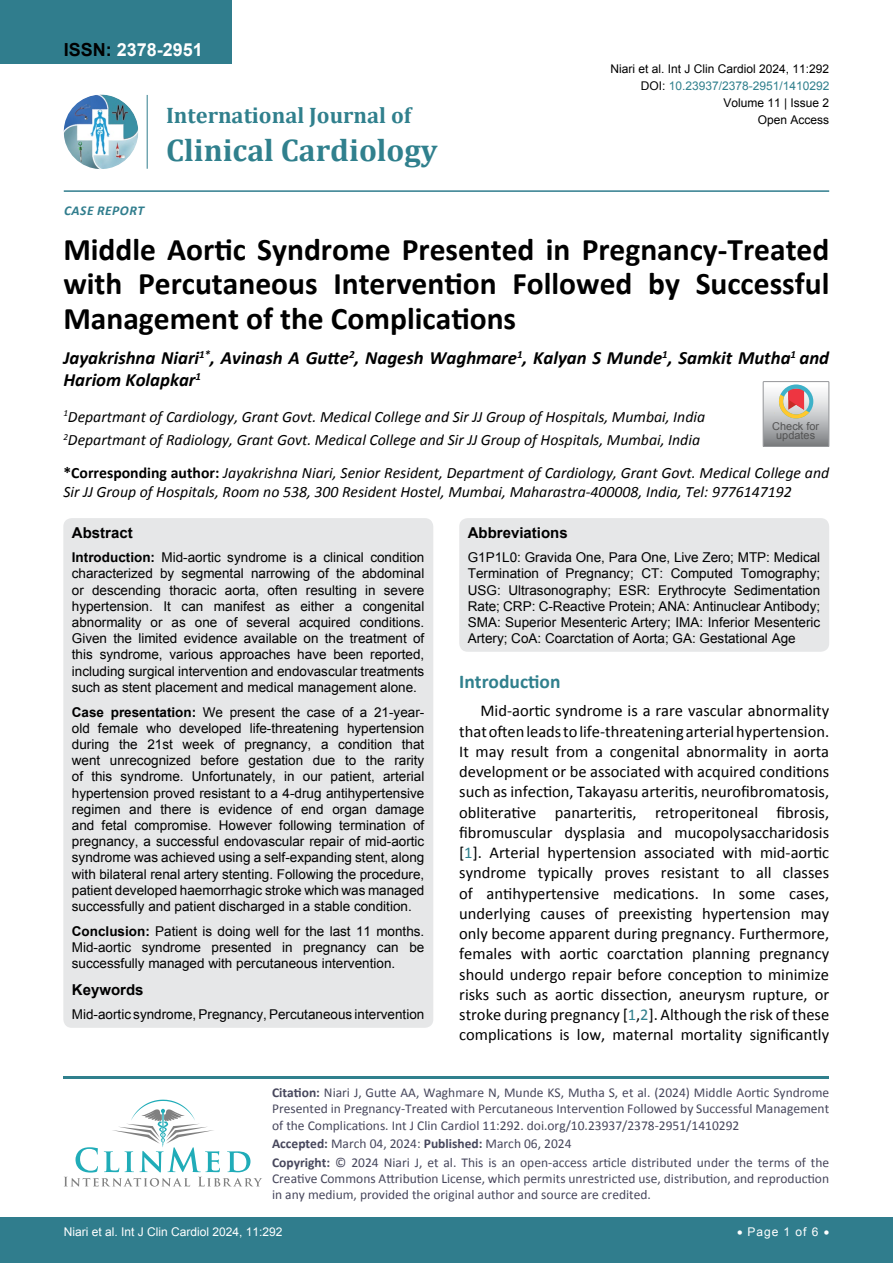
<style>
.page{position:relative;width:893px;height:1263px;background:#fff}
.page>*{position:absolute;margin:0;border:0;box-sizing:border-box;transform-origin:0 0}
.t1{font:700 31.5px/34.5px "Calibri";color:#000;text-align:justify}
.t2{font:700 31.5px "Cambria";color:#30808d}
.t3{font:700 22.5px "Cambria";color:#30808d}
.t4{font:700 19.5px "Calibri";color:#30808d}
.t5{font:italic 700 18.75px/22.5px "Calibri";color:#000}
.t6{font:700 18px "Arial";color:#fff}
.t7{font:16.5px/20.2px "Calibri";color:#000;text-align:justify}
.t8{font:italic 15.75px/23.1px "Calibri";color:#000}
.t9{font:700 15px "Arial";color:#000}
.t10{font:13.5px/16.2px "Arial";color:#000;text-align:justify}
.t11{font:13.5px/16.2px "Calibri";color:#47475c}
.t12{font:italic 700 13.5px "Calibri";letter-spacing:.04em;color:#307d8d}
.t13{font:12px "Arial";color:#000}
.t14{font:12px "Arial";color:#fff}
.t15{font:12px "Arial";color:#30808d}
.t16{font:10.8px/9.3px "Arial";color:#535353;text-align:center}
.s1{color:#000}
.s2{font-weight:700;font-style:normal}
.s3{font-weight:700}
.s4{color:#30808d}
</style>
<div class="page">
<img style="left:64px;top:95px;width:74px;height:74px;border-radius:37px">
<hr style="left:147px;top:95px;width:1px;height:74px;background:#307d8d">
<hr style="left:64px;top:190px;width:765px;height:2px;background:#307d8d">
<hr style="left:64px;top:1076px;width:765px;height:2px;background:#30808d">
<svg style="left:64px;top:1100px;width:198px;height:86px"></svg>
<div style="left:0;top:1217px;width:893px;height:46px;background:#307d8d"></div>
<div style="left:0;top:0;width:231px;height:64px;background:#307d8d"></div>
<div style="left:63px;top:518px;width:370px;height:510px;background:#e6e7e8;border-radius:9px"></div>
<div style="left:459px;top:518px;width:370px;height:134px;background:#e6e7e8;border-radius:9px"></div>
<svg style="left:763px;top:382px;width:66px;height:65px;background:#bdb6b3"></svg>
<h3 class="t6" style="left:64px;top:38px;width:141px"><span class="s1">ISSN:</span> 2378-2951</h3>
<p class="t12" style="left:64px;top:202px;width:82px">Case Repor t</p>
<h2 class="t3" style="left:166px;top:100px;width:247px">International Journal of</h2>
<h1 class="t2" style="left:166px;top:128px;width:273px">Clinical Cardiology</h1>
<p class="t13" style="left:610px;top:60px;width:220px">Niari et al. Int J Clin Cardiol 2024, 11:292</p>
<p class="t13" style="left:723px;top:95px;width:107px">Volume 11 | Issue 2</p>
<p class="t15" style="left:641px;top:78px;width:190px"><span class="s1">DOI:</span> 10.23937/2378-2951/1410292</p>
<p class="t13" style="left:758px;top:112px;width:73px">Open Access</p>
<h1 class="t1" style="left:63px;top:232px;width:768px">Middle Aortic Syndrome Presented in Pregnancy-Treated with Percutaneous Intervention Followed by Successful Management of the Complications</h1>
<h3 class="t5" style="left:63px;top:346px;width:767px">Jayakrishna Niari<sup>1*</sup>, Avinash A Gutte<sup>2</sup>, Nagesh Waghmare<sup>1</sup>, Kalyan S Munde<sup>1</sup>, Samkit Mutha<sup>1</sup> and<br>Hariom Kolapkar<sup>1</sup></h3>
<p class="t8" style="left:63px;top:404px;width:643px"><sup>1</sup>Departmant of Cardiology, Grant Govt. Medical College and Sir JJ Group of Hospitals, Mumbai, India<br><sup>2</sup>Departmant of Radiology, Grant Govt. Medical College and Sir JJ Group of Hospitals, Mumbai, India</p>
<p class="t8" style="left:63px;top:463px;width:767px;line-height:18.9px"><span class="s2">*Corresponding author:</span> Jayakrishna Niari, Senior Resident, Department of Cardiology, Grant Govt. Medical College and<br>Sir JJ Group of Hospitals, Room no 538, 300 Resident Hostel, Mumbai, Maharastra-400008, India, Tel: 9776147192</p>
<p class="t9" style="left:72px;top:522px;width:62px">Abstract</p>
<p class="t10" style="left:72px;top:549px;width:354px"><span class="s3">Introduction:</span> Mid-aortic syndrome is a clinical condition characterized by segmental narrowing of the abdominal or descending thoracic aorta, often resulting in severe hypertension. It can manifest as either a congenital abnormality or as one of several acquired conditions.<br>Given the limited evidence available on the treatment of this syndrome, various approaches have been reported, including surgical intervention and endovascular treatments such as stent placement and medical management alone.</p>
<p class="t10" style="left:72px;top:704px;width:354px"><span class="s3">Case presentation:</span> We present the case of a 21-year&shy;old female who developed life-threatening hypertension during the 21st week of pregnancy, a condition that went unrecognized before gestation due to the rarity of this syndrome. Unfortunately, in our patient, arterial hypertension proved resistant to a 4-drug antihypertensive regimen and there is evidence of end organ damage and fetal compromise. However following termination of pregnancy, a successful endovascular repair of mid-aortic syndrome was achieved using a self-expanding stent, along with bilateral renal artery stenting. Following the procedure, patient developed haemorrhagic stroke which was managed successfully and patient discharged in a stable condition.</p>
<p class="t10" style="left:72px;top:923px;width:354px"><span class="s3">Conclusion:</span> Patient is doing well for the last 11 months.<br>Mid-aortic syndrome presented in pregnancy can be successfully managed with percutaneous intervention.</p>
<p class="t9" style="left:72px;top:979px;width:73px">Keywords</p>
<p class="t10" style="left:72px;top:1006px;width:354px">Mid-aortic syndrome, Pregnancy, Percutaneous intervention</p>
<p class="t16" style="left:772px;top:422px;width:48px">Check for updates</p>
<p class="t9" style="left:468px;top:522px;width:102px">Abbreviations</p>
<p class="t10" style="left:468px;top:549px;width:354px">G1P1L0: Gravida One, Para One, Live Zero; MTP: Medical Termination of Pregnancy; CT: Computed Tomography; USG: Ultrasonography; ESR: Erythrocyte Sedimentation Rate; CRP: C-Reactive Protein; ANA: Antinuclear Antibody; SMA: Superior Mesenteric Artery; IMA: Inferior Mesenteric Artery; CoA: Coarctation of Aorta; GA: Gestational Age</p>
<h3 class="t4" style="left:459px;top:669px;width:103px">Introduction</h3>
<p class="t7" style="left:459px;top:701px;width:371px;text-indent:21px">Mid-aortic syndrome is a rare vascular abnormality that often leads to life-threatening arterial hypertension.<br>It may result from a congenital abnormality in aorta development or be associated with acquired conditions such as infection, Takayasu arteritis, neurofibromatosis, obliterative panarteritis, retroperitoneal fibrosis, fibromuscular dysplasia and mucopolysaccharidosis [<span class="s4">1</span>]. Arterial hypertension associated with mid-aortic syndrome typically proves resistant to all classes of antihypertensive medications. In some cases, underlying causes of preexisting hypertension may only become apparent during pregnancy. Furthermore, females with aortic coarctation planning pregnancy should undergo repair before conception to minimize risks such as aortic dissection, aneurysm rupture, or stroke during pregnancy [<span class="s4">1</span>,<span class="s4">2</span>]. Although the risk of these complications is low, maternal mortality significantly</p>
<p class="t11" style="left:272px;top:1084px;width:559px;text-align:justify"><span class="s3">Citation:</span> Niari J, Gutte AA, Waghmare N, Munde KS, Mutha S, et al. (2024) Middle Aortic Syndrome Presented in Pregnancy-Treated with Percutaneous Intervention Followed by Successful Management of the Complications. Int J Clin Cardiol 11:292. doi.org/10.23937/2378-2951/1410292</p>
<p class="t11" style="left:272px;top:1134px;width:559px;line-height:18.6px"><span class="s3">Accepted:</span> March 04, 2024: <span class="s3">Published:</span> March 06, 2024<br><span class="s3">Copyright:</span> © 2024 Niari J, et al. This is an open-access article distributed under the terms of the</p>
<p class="t11" style="left:272px;top:1170px;width:559px">Creative Commons Attribution License, which permits unrestricted use, distribution, and reproduction in any medium, provided the original author and source are credited.</p>
<p class="t14" style="left:64px;top:1223px;width:220px">Niari et al. Int J Clin Cardiol 2024, 11:292</p>
<p class="t14" style="left:737px;top:1223px;width:94px">• Page 1 of 6 •</p>
</div>
